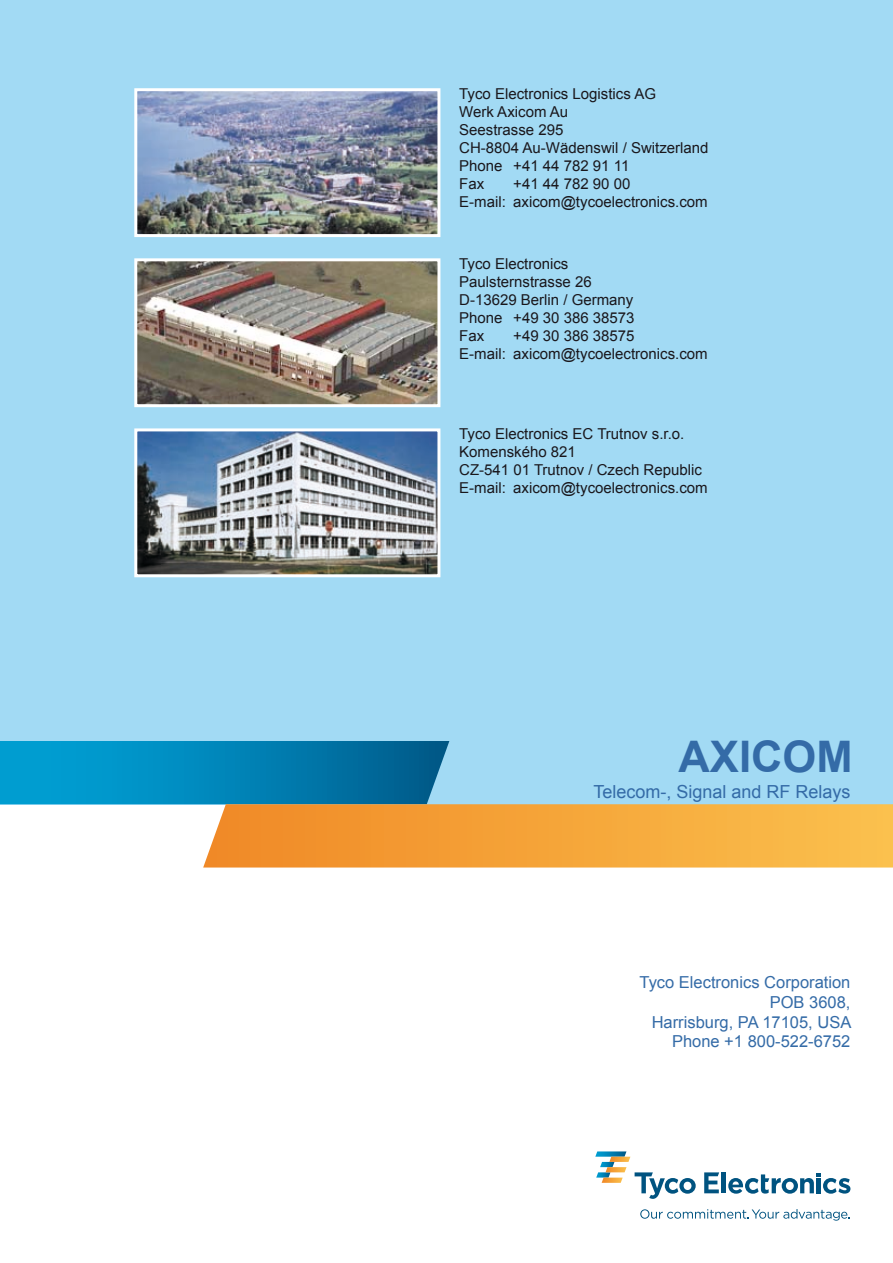
<style>
.page{position:relative;width:893px;height:1263px;background:#fff}
.page>*{position:absolute;margin:0;border:0;box-sizing:border-box;transform-origin:0 0}
.t1{font:700 43.5px "Arial";color:#346ba7}
.t2{font:18px "Arial";color:#346ba7}
.t3{font:16.5px/19.8px "Arial";color:#346ba7;text-align:right}
.t4{font:15px/18px "Arial";color:#1a171c}
</style>
<div class="page">
<div style="left:0;top:0;width:893px;height:805px;background:#a2daf4"></div>
<svg style="left:0;top:741px;width:893px;height:126px"></svg>
<svg style="left:704px;top:1172px;width:15px;height:21px"></svg>
<hr style="left:722px;top:1172px;width:4px;height:21px;background:#005380">
<svg style="left:728px;top:1173px;width:122px;height:21px"></svg>
<svg style="left:640px;top:1209px;width:210px;height:11px"></svg>
<svg style="left:595px;top:1151px;width:101px;height:48px"></svg>
<img style="left:138px;top:92px;width:298px;height:141px">
<div style="left:134px;top:88px;width:306px;height:149px;border:3px solid #fff"></div>
<img style="left:138px;top:262px;width:298px;height:141px">
<div style="left:134px;top:258px;width:306px;height:149px;border:3px solid #fff"></div>
<img style="left:138px;top:432px;width:298px;height:141px">
<div style="left:134px;top:428px;width:306px;height:149px;border:3px solid #fff"></div>
<p class="t4" style="left:459px;top:85px;width:251px">Tyco Electronics Logistics AG<br>Werk Axicom Au<br>Seestrasse 295<br>CH-8804 Au-Wädenswil / Switzerland<br>Phone +41 44 782 91 11<br>Fax</p>
<p class="t4" style="left:459px;top:175px;width:250px;text-indent:54px">+41 44 782 90 00<br>E-mail: axicom@tycoelectronics.com</p>
<p class="t4" style="left:459px;top:255px;width:177px">Tyco Electronics<br>Paulsternstrasse 26<br>D-13629 Berlin / Germany<br>Phone +49 30 386 38573<br>Fax</p>
<p class="t4" style="left:459px;top:327px;width:250px;text-indent:54px">+49 30 386 38575<br>E-mail: axicom@tycoelectronics.com</p>
<p class="t4" style="left:459px;top:425px;width:250px">Tyco Electronics EC Trutnov s.r.o.<br>Komenského 821<br>CZ-541 01 Trutnov / Czech Republic<br>E-mail: axicom@tycoelectronics.com</p>
<h1 class="t1" style="left:679px;top:728px;width:175px">AXICOM</h1>
<p class="t2" style="left:593px;top:780px;width:259px">Telecom-, Signal and RF Relays</p>
<p class="t3" style="left:639px;top:972px;width:213px">Tyco Electronics Corporation<br>POB 3608,<br>Harrisburg, PA 17105, USA<br>Phone +1 800-522-6752</p>
</div>
